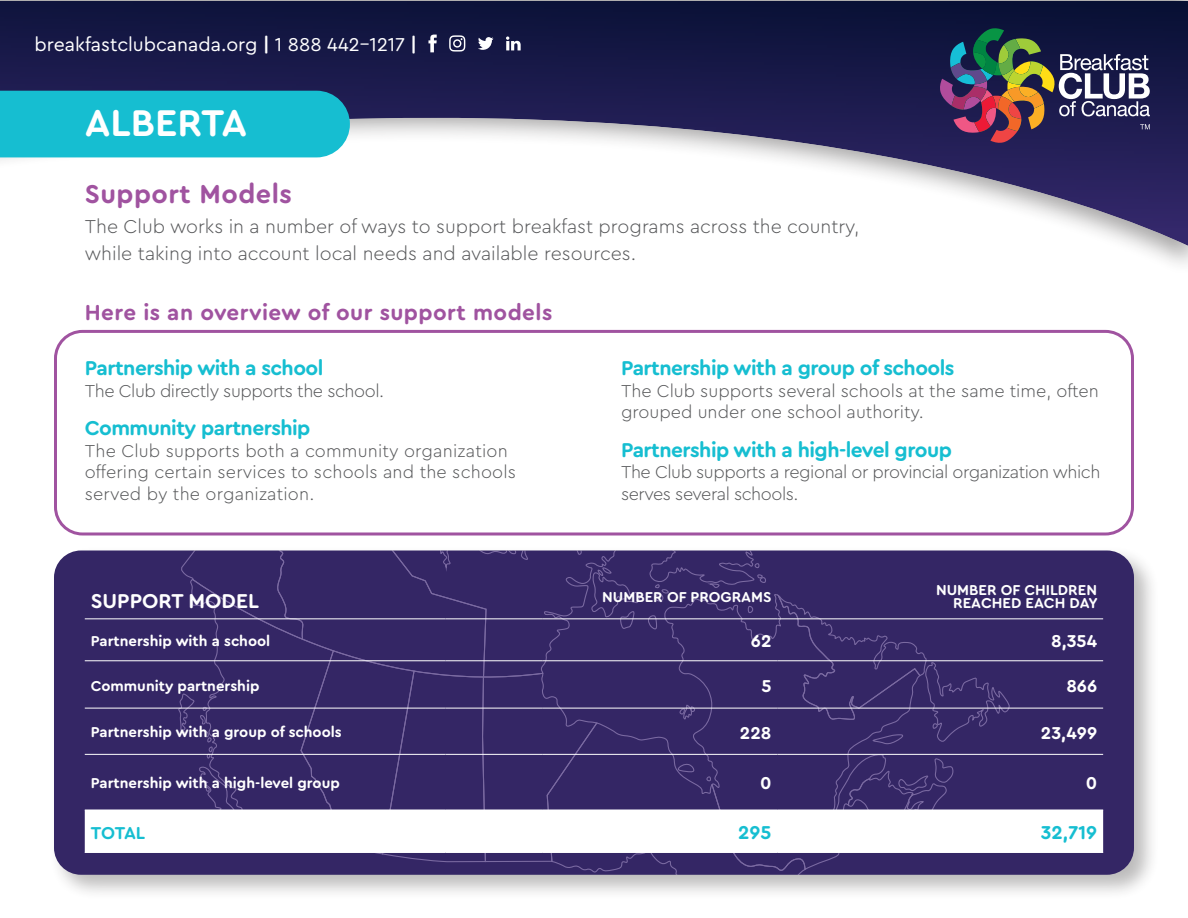
<style>
.page{position:relative;width:1188px;height:918px;background:#fff}
.page>*{position:absolute;margin:0;border:0;box-sizing:border-box;transform-origin:0 0}
.t1{font:700 39px "Cera Round Pro";color:#fff}
.t2{font:700 27px "Cera Round Pro";letter-spacing:.02em;color:#a053a0}
.t3{font:700 22.5px "Cera Round Pro";letter-spacing:.02em;color:#a053a0}
.t4{font:700 21px "Cera Round Pro";letter-spacing:-.025em;color:#16bed1}
.t5{font:700 21px "Cera Round Pro";color:#fff}
.t6{font:300 19.5px/27px "Cera Round Pro";color:#57585a}
.t7{font:19.5px "Cera Round Pro";color:#fff}
.t8{font:700 19.5px "Cera Round Pro";color:#16bed1}
.t9{font:300 18px/21.6px "Cera Round Pro";color:#57585a}
.t10{font:300 18px/21.6px "Cera Round Pro";letter-spacing:-.025em;color:#57585a}
.t11{font:700 18px "Cera Round Pro";color:#fff}
.t12{font:700 18px "Cera Round Pro";letter-spacing:-.015em;color:#16bed1}
.t13{font:700 15px/13.5px "Cera Round Pro";color:#fff;text-align:right}
.s1{font-weight:700}
</style>
<div class="page">
<img style="left:0;top:1px;width:1188px;height:245px">
<svg style="left:940px;top:28px;width:210px;height:115px;background:#4e475a"></svg>
<div style="left:49px;top:546px;width:1111px;height:355px;background:#221f1f;opacity:.3"></div>
<div style="left:54px;top:550px;width:1080px;height:325px;background:#342665;border-radius:27px"></div>
<svg style="left:85px;top:551px;width:1018px;height:324px"></svg>
<hr style="left:85px;top:618px;width:361px;height:1px;background:#fff">
<hr style="left:446px;top:618px;width:96px;height:1px;background:#fff">
<hr style="left:542px;top:618px;width:236px;height:1px;background:#fff">
<hr style="left:778px;top:618px;width:325px;height:1px;background:#fff">
<hr style="left:85px;top:660px;width:361px;height:1px;background:#fff">
<hr style="left:446px;top:660px;width:96px;height:1px;background:#fff">
<hr style="left:542px;top:660px;width:236px;height:1px;background:#fff">
<hr style="left:778px;top:660px;width:325px;height:1px;background:#fff">
<hr style="left:85px;top:708px;width:361px;height:1px;background:#fff">
<hr style="left:446px;top:708px;width:96px;height:1px;background:#fff">
<hr style="left:542px;top:708px;width:236px;height:1px;background:#fff">
<hr style="left:778px;top:708px;width:325px;height:1px;background:#fff">
<hr style="left:85px;top:754px;width:361px;height:1px;background:#fff">
<hr style="left:446px;top:754px;width:96px;height:1px;background:#fff">
<hr style="left:542px;top:754px;width:236px;height:1px;background:#fff">
<hr style="left:778px;top:754px;width:325px;height:1px;background:#fff">
<hr style="left:85px;top:810px;width:361px;height:1px;background:#fff">
<hr style="left:446px;top:810px;width:96px;height:1px;background:#fff">
<hr style="left:542px;top:810px;width:236px;height:1px;background:#fff">
<hr style="left:778px;top:810px;width:325px;height:1px;background:#fff">
<hr style="left:85px;top:852px;width:361px;height:1px;background:#fff">
<hr style="left:446px;top:852px;width:96px;height:1px;background:#fff">
<hr style="left:542px;top:852px;width:236px;height:1px;background:#fff">
<hr style="left:778px;top:852px;width:325px;height:1px;background:#fff">
<svg style="left:478px;top:37px;width:16px;height:13px"></svg>
<svg style="left:428px;top:35px;width:9px;height:17px"></svg>
<svg style="left:449px;top:35px;width:16px;height:17px"></svg>
<svg style="left:506px;top:36px;width:15px;height:14px"></svg>
<div style="left:0;top:91px;width:350px;height:66px;background:#16bed1"></div>
<div style="left:54px;top:330px;width:1080px;height:205px;border:3px solid #a053a0;border-radius:27px"></div>
<p class="t7" style="left:35px;top:37px;width:384px">breakfastclubcanada.org <span class="s1">|</span> 1 888 442-1217 <span class="s1">|</span></p>
<h1 class="t1" style="left:85px;top:106px;width:164px">ALBERTA</h1>
<h2 class="t2" style="left:85px;top:182px;width:209px">Support Models</h2>
<p class="t6" style="left:85px;top:214px;width:776px">The Club works in a number of ways to support breakfast programs across the country, while taking into account local needs and available resources.</p>
<p class="t3" style="left:85px;top:303px;width:469px">Here is an overview of our support models</p>
<p class="t4" style="left:85px;top:358px;width:240px">Partnership with a school</p>
<p class="t10" style="left:85px;top:381px;width:301px">The Club directly supports the school.</p>
<p class="t4" style="left:85px;top:419px;width:227px">Community partnership</p>
<p class="t9" style="left:85px;top:441px;width:433px">The Club supports both a community organization offering certain services to schools and the schools served by the organization.</p>
<p class="t4" style="left:621px;top:358px;width:335px">Partnership with a group of schools</p>
<p class="t9" style="left:621px;top:381px;width:479px">The Club supports several schools at the same time, often grouped under one school authority.</p>
<p class="t4" style="left:621px;top:440px;width:332px">Partnership with a high-level group</p>
<p class="t10" style="left:621px;top:463px;width:481px">The Club supports a regional or provincial organization which serves several schools.</p>
<p class="t5" style="left:91px;top:592px;width:170px">SUPPORT MODEL</p>
<p class="t13" style="left:602px;top:590px;width:171px">NUMBER OF PROGRAMS</p>
<p class="t13" style="left:936px;top:584px;width:163px">NUMBER OF CHILDREN<br>REACHED EACH DAY</p>
<p class="t13" style="left:91px;top:635px;width:181px">Partnership with a school</p>
<p class="t11" style="left:751px;top:633px;width:22px">62</p>
<p class="t11" style="left:1051px;top:633px;width:48px">8,354</p>
<p class="t13" style="left:91px;top:679px;width:170px">Community partnership</p>
<p class="t11" style="left:761px;top:677px;width:12px">5</p>
<p class="t11" style="left:1066px;top:677px;width:32px">866</p>
<p class="t13" style="left:91px;top:726px;width:252px">Partnership with a group of schools</p>
<p class="t11" style="left:740px;top:724px;width:33px">228</p>
<p class="t11" style="left:1041px;top:724px;width:58px">23,499</p>
<p class="t13" style="left:91px;top:777px;width:251px">Partnership with a high-level group</p>
<p class="t11" style="left:760px;top:775px;width:13px">0</p>
<p class="t11" style="left:1086px;top:775px;width:13px">0</p>
<p class="t12" style="left:91px;top:824px;width:56px">TOTAL</p>
<p class="t8" style="left:738px;top:824px;width:35px">295</p>
<p class="t8" style="left:1041px;top:824px;width:58px">32,719</p>
</div>
